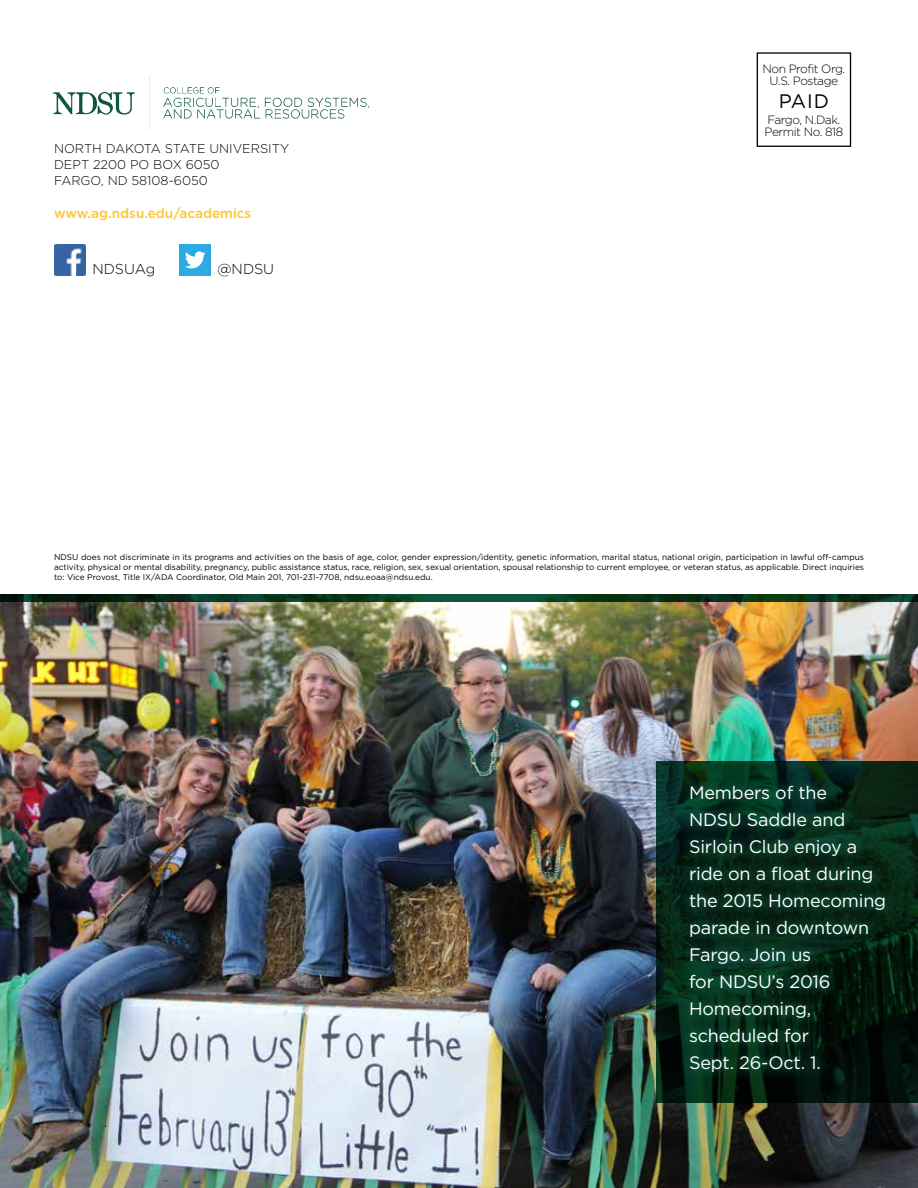
<style>
.page{position:relative;width:918px;height:1188px;background:#fff}
.page>*{position:absolute;margin:0;border:0;box-sizing:border-box;transform-origin:0 0}
.t1{font:19.5px "Gotham";color:#000}
.t2{font:18px/27px "Gotham";letter-spacing:-.01em;color:#fff}
.t3{font:300 14.4px "Gotham";letter-spacing:-.005em;color:#000}
.t4{font:500 13.5px "Gotham";color:#ffc52f}
.t5{font:300 12.75px/15.8px "Gotham";color:#000}
.t6{font:300 12px/12px "Gotham";letter-spacing:-.04em;color:#000;text-align:center}
.t7{font:8.25px/9.9px "Gotham";color:#000;text-align:justify}
</style>
<div class="page">
<div style="left:757px;top:52px;width:94px;height:95px;border:1px solid #000"></div>
<img style="left:0;top:602px;width:918px;height:586px">
<img style="left:163px;top:87px;width:207px;height:32px">
<img style="left:53px;top:92px;width:82px;height:23px">
<img style="left:149px;top:76px;width:1px;height:55px">
<img style="left:55px;top:244px;width:31px;height:32px">
<div style="left:180px;top:244px;width:31px;height:32px;background:#2caae1"></div>
<svg style="left:185px;top:251px;width:21px;height:17px"></svg>
<svg style="left:657px;top:761px;width:261px;height:342px;background:#052014"></svg>
<svg style="left:677px;top:774px;width:221px;height:310px;background:#062a1b"></svg>
<svg style="left:0;top:594px;width:918px;height:8px;background:#09351f"></svg>
<h3 class="t5" style="left:54px;top:141px;width:237px">NORTH DAKOTA STATE UNIVERSITY<br>DEPT 2200 PO BOX 6050<br>FARGO, ND 58108-6050</h3>
<h3 class="t4" style="left:54px;top:205px;width:199px">www.ag.ndsu.edu/academics</h3>
<h3 class="t3" style="left:92px;top:261px;width:64px">NDSUAg</h3>
<h3 class="t3" style="left:218px;top:261px;width:58px">@NDSU</h3>
<h3 class="t6" style="left:763px;top:63px;width:84px">Non Profit Org.<br>U.S. Postage</h3>
<h1 class="t1" style="left:779px;top:90px;width:52px">PAID</h1>
<h3 class="t6" style="left:765px;top:114px;width:80px;text-align:left">Fargo, N.Dak.<br>Permit No. 818</h3>
<p class="t7" style="left:54px;top:552px;width:812px">NDSU does not discriminate in its programs and activities on the basis of age, color, gender expression/identity, genetic information, marital status, national origin, participation in lawful off-campus activity, physical or mental disability, pregnancy, public assistance status, race, religion, sex, sexual orientation, spousal relationship to current employee, or veteran status, as applicable. Direct inquiries to: Vice Provost, Title IX/ADA Coordinator, Old Main 201, 701-231-7708, ndsu.eoaa@ndsu.edu.</p>
<h2 class="t2" style="left:689px;top:779px;width:199px">Members of the<br>NDSU Saddle and<br>Sirloin Club enjoy a ride on a float during the 2015 Homecoming parade in downtown<br>Fargo. Join us<br>for NDSU’s 2016<br>Homecoming, scheduled for<br>Sept. 26-Oct. 1.</h2>
</div>
